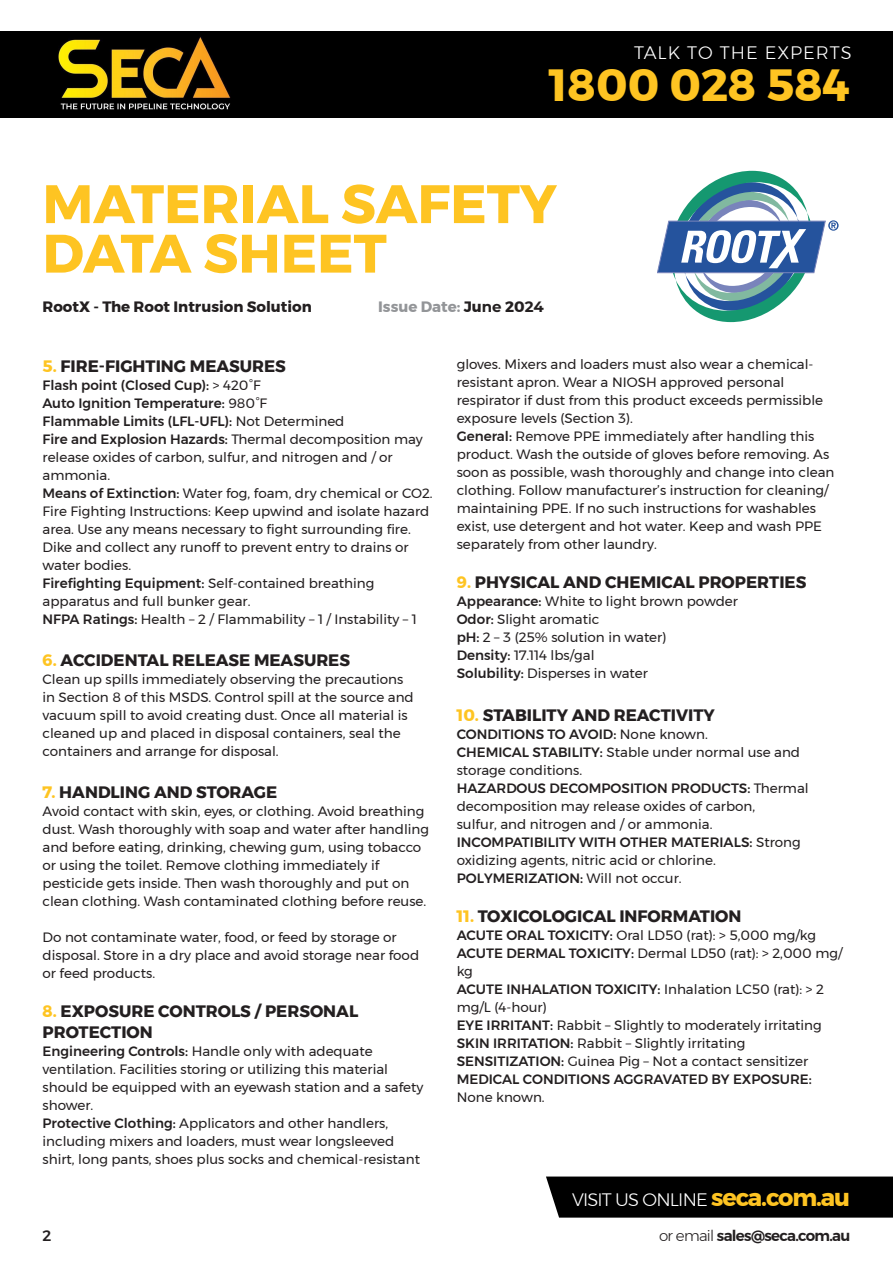
<style>
.page{position:relative;width:893px;height:1263px;background:#fff}
.page>*{position:absolute;margin:0;border:0;box-sizing:border-box;transform-origin:0 0}
.t1{font:700 54px/49.5px "Montserrat";color:#fec422}
.t2{font:700 45px "Montserrat";color:#fec422}
.t3{font:300 18px "Montserrat";letter-spacing:-.045em;color:#fff}
.t4{font:300 18px "Montserrat";letter-spacing:.055em;color:#fff}
.t5{font:700 16.5px/21px "Montserrat";color:#231f20}
.t6{font:700 15px "Montserrat";color:#231f20}
.t7{font:600 15px "Montserrat";letter-spacing:-.045em;color:#231f20}
.t8{font:700 15px "Montserrat";color:#939598}
.t9{font:500 15px "Montserrat";color:#231f20}
.t10{font:13.5px/18px "Montserrat";color:#231f20}
.s1{color:#231f20}
.s2{color:#fec422}
.s3{font-weight:500}
.s4{font-weight:700;font-size:24px;color:#fec422}
.s5{font-weight:300}
</style>
<div class="page">
<svg style="left:657px;top:171px;width:182px;height:151px"></svg>
<div style="left:0;top:32px;width:893px;height:86px;background:#000"></div>
<img style="left:38px;top:36px;width:214px;height:77px">
<div style="left:546px;top:1176px;width:347px;height:41px;background:#000"></div>
<h3 class="t4" style="left:634px;top:40px;width:219px">TALK TO THE EXPERTS</h3>
<h2 class="t2" style="left:550px;top:49px;width:302px">1800 028 584</h2>
<h1 class="t1" style="left:43px;top:179px;width:516px">MATERIAL SAFETY<br>DATA SHEET</h1>
<p class="t6" style="left:43px;top:295px;width:271px">RootX - The Root Intrusion Solution</p>
<p class="t8" style="left:378px;top:295px;width:167px">Issue Date: <span class="s1">Ju</span><span class="s1">ne</span> <span class="s1">20</span><span class="s1">24</span></p>
<p class="t5" style="left:43px;top:355px;width:245px"><span class="s2">5.</span> FIRE-FIGHTING MEASURES</p>
<p class="t10" style="left:43px;top:376px;width:392px"><span class="s3">Flash point (Closed Cup):</span> &gt; 420°F<br><span class="s3">Auto Ignition Temperature:</span> 980°F<br><span class="s3">Flammable Limits (LFL-UFL):</span> Not Determined<br><span class="s3">Fire and Explosion Hazards:</span> Thermal decomposition may release oxides of carbon, sulfur, and nitrogen and / or ammonia.<br><span class="s3">Means of Extinction:</span> Water fog, foam, dry chemical or CO2.<br>Fire Fighting Instructions: Keep upwind and isolate hazard area. Use any means necessary to fight surrounding fire.<br>Dike and collect any runoff to prevent entry to drains or water bodies.<br><span class="s3">Firefighting Equipment:</span> Self-contained breathing apparatus and full bunker gear.<br><span class="s3">NFPA Ratings:</span> Health – 2 / Flammability – 1 / Instability – 1</p>
<p class="t5" style="left:43px;top:649px;width:309px"><span class="s2">6.</span> ACCIDENTAL RELEASE MEASURES</p>
<p class="t10" style="left:43px;top:670px;width:373px">Clean up spills immediately observing the precautions in Section 8 of this MSDS. Control spill at the source and vacuum spill to avoid creating dust. Once all material is cleaned up and placed in disposal containers, seal the containers and arrange for disposal.</p>
<p class="t5" style="left:43px;top:781px;width:236px"><span class="s2">7.</span> HANDLING AND STORAGE</p>
<p class="t10" style="left:43px;top:802px;width:388px">Avoid contact with skin, eyes, or clothing. Avoid breathing dust. Wash thoroughly with soap and water after handling and before eating, drinking, chewing gum, using tobacco or using the toilet. Remove clothing immediately if pesticide gets inside. Then wash thoroughly and put on clean clothing. Wash contaminated clothing before reuse.</p>
<p class="t10" style="left:43px;top:928px;width:378px">Do not contaminate water, food, or feed by storage or disposal. Store in a dry place and avoid storage near food or feed products.</p>
<p class="t5" style="left:43px;top:1000px;width:317px"><span class="s2">8.</span> EXPOSURE CONTROLS / PERSONAL<br>PROTECTION</p>
<p class="t10" style="left:43px;top:1042px;width:382px"><span class="s3">Engineering Controls:</span> Handle only with adequate ventilation. Facilities storing or utilizing this material should be equipped with an eyewash station and a safety shower.<br><span class="s3">Protective Clothing:</span> Applicators and other handlers, including mixers and loaders, must wear longsleeved shirt, long pants, shoes plus socks and chemical-resistant</p>
<p class="t9" style="left:43px;top:1223px;width:10px">2</p>
<p class="t10" style="left:457px;top:355px;width:379px">gloves. Mixers and loaders must also wear a chemical&shy;resistant apron. Wear a NIOSH approved personal respirator if dust from this product exceeds permissible exposure levels (Section 3).<br><span class="s3">General:</span> Remove PPE immediately after handling this product. Wash the outside of gloves before removing. As soon as possible, wash thoroughly and change into clean clothing. Follow manufacturer’s instruction for cleaning/ maintaining PPE. If no such instructions for washables exist, use detergent and hot water. Keep and wash PPE separately from other laundry.</p>
<p class="t5" style="left:457px;top:572px;width:351px"><span class="s2">9.</span> PHYSICAL AND CHEMICAL PROPERTIES</p>
<p class="t10" style="left:457px;top:592px;width:283px"><span class="s3">Appearance:</span> White to light brown powder<br><span class="s3">Odor:</span> Slight aromatic<br><span class="s3">pH:</span> 2 – 3 (25% solution in water)<br><span class="s3">Density:</span> 17.114 lbs/gal<br><span class="s3">Solubility:</span> Disperses in water</p>
<p class="t5" style="left:457px;top:704px;width:260px"><span class="s2">10.</span> STABILITY AND REACTIVITY</p>
<p class="t10" style="left:457px;top:725px;width:353px"><span class="s3">CONDITIONS TO AVOID:</span> None known.<br><span class="s3">CHEMICAL STABILITY:</span> Stable under normal use and storage conditions.<br><span class="s3">HAZARDOUS DECOMPOSITION PRODUCTS:</span> Thermal decomposition may release oxides of carbon,<br>sulfur, and nitrogen and / or ammonia.<br><span class="s3">INCOMPATIBILITY WITH OTHER MATERIALS:</span> Strong oxidizing agents, nitric acid or chlorine.<br><span class="s3">POLYMERIZATION:</span> Will not occur.</p>
<p class="t5" style="left:457px;top:905px;width:286px"><span class="s2">11.</span> TOXICOLOGICAL INFORMATION</p>
<p class="t10" style="left:457px;top:926px;width:387px"><span class="s3">ACUTE ORAL TOXICITY:</span> Oral LD50 (rat): &gt; 5,000 mg/kg <span class="s3">ACUTE DERMAL TOXICITY:</span> Dermal LD50 (rat): &gt; 2,000 mg/ kg<br><span class="s3">ACUTE INHALATION TOXICITY:</span> Inhalation LC50 (rat): &gt; 2 mg/L (4-hour)<br><span class="s3">EYE IRRITANT:</span> Rabbit – Slightly to moderately irritating <span class="s3">SKIN IRRITATION:</span> Rabbit – Slightly irritating <span class="s3">SENSITIZATION:</span> Guinea Pig – Not a contact sensitizer <span class="s3">MEDICAL CONDITIONS AGGRAVATED BY EXPOSURE:</span></p>
<p class="t10" style="left:457px;top:1087px;width:89px">None known.</p>
<h3 class="t3" style="left:572px;top:1186px;width:280px">VISIT US ONLINE <span class="s4">seca.com.au</span></h3>
<p class="t7" style="left:659px;top:1223px;width:193px"><span class="s5">or email</span> sales@seca.com.au</p>
</div>
